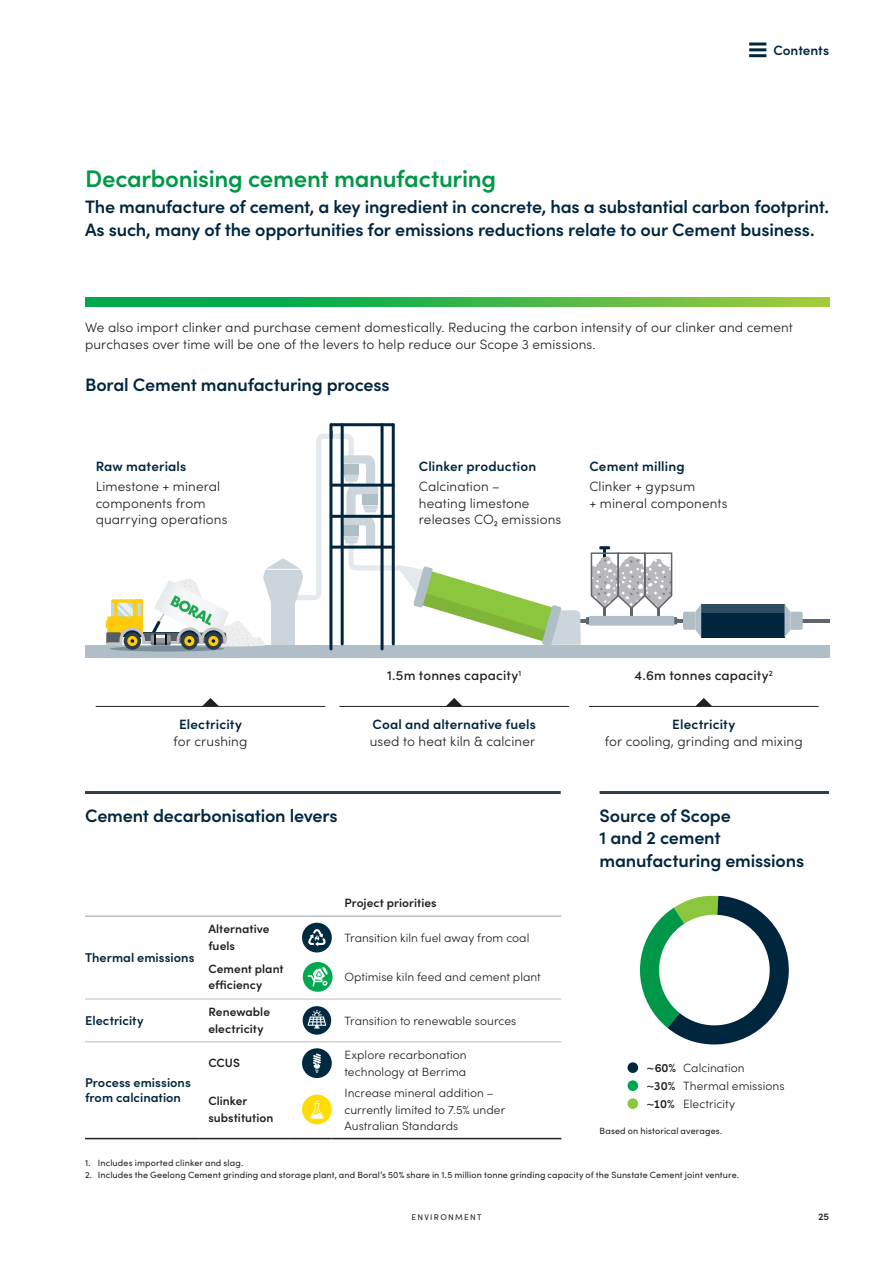
<style>
.page{position:relative;width:893px;height:1263px;background:#fff}
.page>*{position:absolute;margin:0;border:0;box-sizing:border-box;transform-origin:0 0}
.t1{font:600 24px "Sofia Pro";letter-spacing:-.01em;color:#009748}
.t2{font:600 18px/22.5px "Sofia Pro";letter-spacing:-.01em;color:#00263f}
.t3{font:300 13.5px/16.5px "Sofia Pro";letter-spacing:.01em;color:#231f20}
.t4{font:600 13.5px "Sofia Pro";letter-spacing:.01em;color:#00263e}
.t5{font:500 13.5px "Sofia Pro";letter-spacing:.01em;color:#231f20}
.t6{font:600 13.5px "Sofia Pro";color:#00263f}
.t7{font:600 12.75px/15px "Sofia Pro";letter-spacing:.005em;color:#00263f}
.t8{font:300 12px/16.5px "Sofia Pro";letter-spacing:.005em;color:#231f20}
.t9{font:600 12px/16.5px "Sofia Pro";letter-spacing:.005em;color:#231f20}
.t10{font:600 9.75px "Sofia Pro";color:#231f20}
.t11{font:9px "Sofia Pro";letter-spacing:.015em;color:#231f20}
.t12{font:8.25px "Sofia Pro";letter-spacing:.16em;color:#231f20}
.s1{font-weight:600}
</style>
<div class="page">
<div style="left:85px;top:645px;width:744px;height:12px;background:#b0bfc7"></div>
<div style="left:701px;top:604px;width:83px;height:33px;background:#00263e"></div>
<div style="left:701px;top:604px;width:83px;height:8px;background:#2b4c61"></div>
<hr style="left:589px;top:706px;width:230px;height:1px;background:#231f20">
<svg style="left:695px;top:698px;width:17px;height:8px"></svg>
<hr style="left:339px;top:706px;width:230px;height:1px;background:#231f20">
<svg style="left:446px;top:698px;width:17px;height:8px"></svg>
<hr style="left:96px;top:706px;width:229px;height:1px;background:#231f20">
<svg style="left:202px;top:698px;width:17px;height:8px"></svg>
<hr style="left:802px;top:619px;width:27px;height:4px;background:#5f646d">
<svg style="left:784px;top:604px;width:19px;height:33px"></svg>
<hr style="left:329px;top:425px;width:3px;height:224px;background:#00263e">
<hr style="left:381px;top:425px;width:3px;height:224px;background:#00263e">
<hr style="left:331px;top:423px;width:62px;height:3px;background:#00263e">
<hr style="left:341px;top:425px;width:3px;height:219px;background:#00263e">
<hr style="left:392px;top:425px;width:3px;height:219px;background:#00263e">
<svg style="left:110px;top:646px;width:114px;height:5px"></svg>
<div style="left:125px;top:633px;width:15px;height:16px;background:#303d47;border-radius:50%"></div>
<div style="left:182px;top:633px;width:15px;height:16px;background:#303d47;border-radius:50%"></div>
<div style="left:206px;top:633px;width:15px;height:16px;background:#303d47;border-radius:50%"></div>
<svg style="left:106px;top:431px;width:595px;height:216px"></svg>
<hr style="left:85px;top:791px;width:476px;height:3px;background:#303d47">
<hr style="left:600px;top:791px;width:229px;height:3px;background:#303d47">
<hr style="left:85px;top:1138px;width:115px;height:1px;background:#231f20">
<hr style="left:85px;top:999px;width:115px;height:1px;background:#bcbdc0">
<hr style="left:200px;top:999px;width:89px;height:1px;background:#bcbdc0">
<hr style="left:289px;top:999px;width:43px;height:1px;background:#bcbdc0">
<hr style="left:332px;top:999px;width:229px;height:1px;background:#bcbdc0">
<hr style="left:85px;top:1041px;width:115px;height:1px;background:#bcbdc0">
<hr style="left:200px;top:1041px;width:89px;height:1px;background:#bcbdc0">
<hr style="left:289px;top:1041px;width:43px;height:1px;background:#bcbdc0">
<hr style="left:332px;top:1041px;width:229px;height:1px;background:#bcbdc0">
<hr style="left:200px;top:1138px;width:89px;height:1px;background:#231f20">
<hr style="left:289px;top:1138px;width:43px;height:1px;background:#231f20">
<hr style="left:332px;top:1138px;width:229px;height:1px;background:#231f20">
<hr style="left:85px;top:915px;width:115px;height:2px;background:#bcbdc0">
<hr style="left:200px;top:915px;width:89px;height:2px;background:#bcbdc0">
<hr style="left:289px;top:915px;width:43px;height:2px;background:#bcbdc0">
<hr style="left:332px;top:915px;width:229px;height:2px;background:#bcbdc0">
<div style="left:302px;top:923px;width:30px;height:29px;background:#002a41;border-radius:50%"></div>
<svg style="left:308px;top:929px;width:18px;height:17px"></svg>
<div style="left:303px;top:962px;width:30px;height:30px;background:#00a94f;border-radius:50%"></div>
<svg style="left:308px;top:967px;width:20px;height:19px"></svg>
<div style="left:303px;top:1006px;width:28px;height:29px;background:#002a41;border-radius:50%"></div>
<svg style="left:308px;top:1010px;width:18px;height:18px"></svg>
<div style="left:302px;top:1048px;width:30px;height:30px;background:#002a41;border-radius:50%"></div>
<svg style="left:313px;top:1053px;width:8px;height:20px"></svg>
<div style="left:302px;top:1094px;width:30px;height:30px;background:#fd0;border-radius:50%"></div>
<svg style="left:310px;top:1100px;width:14px;height:19px"></svg>
<svg style="left:640px;top:896px;width:149px;height:149px"></svg>
<div style="left:627px;top:1062px;width:11px;height:11px;background:#00263e;border-radius:50%"></div>
<div style="left:627px;top:1080px;width:11px;height:11px;background:#00a54f;border-radius:50%"></div>
<div style="left:627px;top:1098px;width:11px;height:11px;background:#8bc63e;border-radius:50%"></div>
<svg style="left:85px;top:298px;width:744px;height:8px;background:#3cb648"></svg>
<hr style="left:749px;top:43px;width:17px;height:3px;background:#00263f">
<hr style="left:749px;top:48px;width:17px;height:3px;background:#00263f">
<hr style="left:749px;top:54px;width:17px;height:3px;background:#00263f">
<p class="t6" style="left:773px;top:40px;width:57px">Contents</p>
<h1 class="t1" style="left:85px;top:160px;width:412px">Decarbonising cement manufacturing</h1>
<h2 class="t2" style="left:85px;top:195px;width:746px">The manufacture of cement, a key ingredient in concrete, has a substantial carbon footprint.<br>As such, many of the opportunities for emissions reductions relate to our Cement business.</h2>
<p class="t3" style="left:85px;top:319px;width:709px">We also import clinker and purchase cement domestically. Reducing the carbon intensity of our clinker and cement purchases over time will be one of the levers to help reduce our Scope 3 emissions.</p>
<h2 class="t2" style="left:85px;top:372px;width:306px">Boral Cement manufacturing process</h2>
<p class="t4" style="left:96px;top:456px;width:92px">Raw materials</p>
<p class="t3" style="left:96px;top:477px;width:133px">Limestone + mineral components from quarrying operations</p>
<p class="t4" style="left:419px;top:456px;width:119px">Clinker production</p>
<p class="t3" style="left:419px;top:477px;width:144px">Calcination –<br>heating limestone releases CO2 emissions</p>
<p class="t4" style="left:589px;top:456px;width:97px">Cement milling</p>
<p class="t3" style="left:589px;top:477px;width:140px">Clinker + gypsum<br>+ mineral components</p>
<p class="t4" style="left:179px;top:714px;width:64px">Electricity</p>
<p class="t3" style="left:174px;top:732px;width:75px">for crushing</p>
<p class="t5" style="left:387px;top:665px;width:136px">1.5m tonnes capacity<sup>1</sup></p>
<p class="t4" style="left:372px;top:714px;width:165px">Coal and alternative fuels</p>
<p class="t3" style="left:370px;top:732px;width:167px">used to heat kiln &amp; calciner</p>
<p class="t5" style="left:635px;top:665px;width:140px">4.6m tonnes capacity<sup>2</sup></p>
<p class="t4" style="left:672px;top:714px;width:64px">Electricity</p>
<p class="t3" style="left:605px;top:732px;width:199px">for cooling, grinding and mixing</p>
<h2 class="t2" style="left:85px;top:803px;width:254px">Cement decarbonisation levers</h2>
<h2 class="t2" style="left:600px;top:803px;width:206px">Source of Scope<br>1 and 2 cement manufacturing emissions</h2>
<p class="t9" style="left:344px;top:894px;width:94px">Project priorities</p>
<p class="t7" style="left:85px;top:949px;width:111px">Thermal emissions</p>
<p class="t9" style="left:208px;top:920px;width:63px">Alternative fuels</p>
<p class="t8" style="left:344px;top:928px;width:186px">Transition kiln fuel away from coal</p>
<p class="t9" style="left:208px;top:959px;width:77px">Cement plant efficiency</p>
<p class="t8" style="left:344px;top:968px;width:198px">Optimise kiln feed and cement plant</p>
<p class="t7" style="left:85px;top:1012px;width:60px">Electricity</p>
<p class="t9" style="left:208px;top:1003px;width:63px">Renewable electricity</p>
<p class="t8" style="left:344px;top:1011px;width:173px">Transition to renewable sources</p>
<p class="t7" style="left:85px;top:1074px;width:107px">Process emissions from calcination</p>
<p class="t9" style="left:208px;top:1054px;width:33px">CCUS</p>
<p class="t8" style="left:344px;top:1046px;width:124px">Explore recarbonation technology at Berrima</p>
<p class="t9" style="left:208px;top:1092px;width:67px">Clinker substitution</p>
<p class="t8" style="left:344px;top:1084px;width:162px">Increase mineral addition – currently limited to 7.5% under<br>Australian Standards</p>
<p class="t8" style="left:647px;top:1058px;width:140px;line-height:18px"><span class="s1">~60%</span> Calcination<br><span class="s1">~30%</span> Thermal emissions <span class="s1">~10%</span> Electricity</p>
<p class="t11" style="left:600px;top:1124px;width:124px">Based on historical averages.</p>
<p class="t11" style="left:85px;top:1156px;width:160px">1. Includes imported clinker and slag.</p>
<p class="t11" style="left:85px;top:1168px;width:656px">2. Includes the Geelong Cement grinding and storage plant, and Boral’s 50% share in 1.5 million tonne grinding capacity of the Sunstate Cement joint venture.</p>
<p class="t12" style="left:411px;top:1211px;width:72px">ENVIRONMENT</p>
<p class="t10" style="left:818px;top:1210px;width:13px">25</p>
</div>
